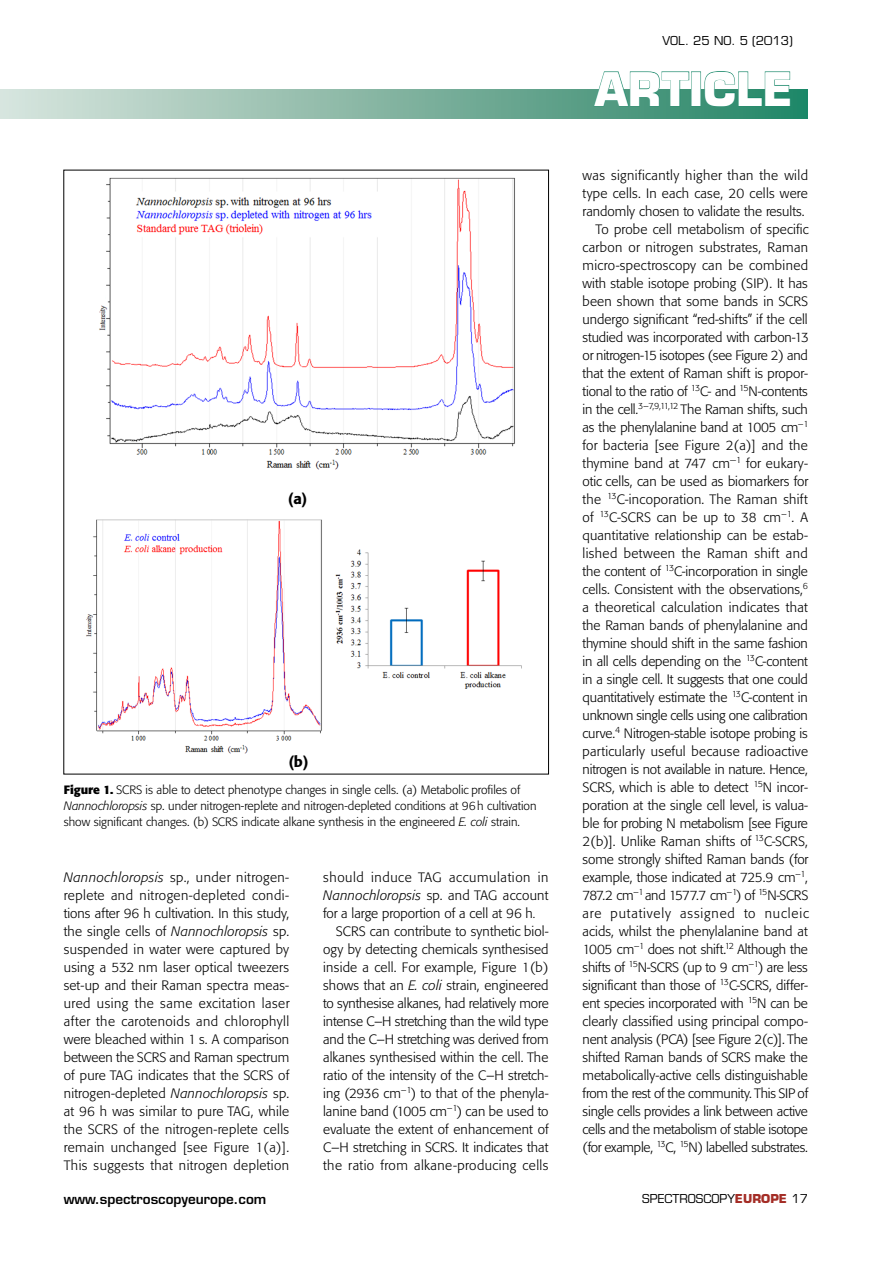
<style>
.page{position:relative;width:893px;height:1263px;background:#fff}
.page>*{position:absolute;margin:0;border:0;box-sizing:border-box;transform-origin:0 0}
.t1{font:700 45px "Eurostile";color:#fff}
.t2{font:500 15px "Formata BQ";color:#000}
.t3{font:300 13.5px/18px "Formata BQ";color:#000;text-align:justify}
.t4{font:300 13.5px "Formata BQ";letter-spacing:.02em;color:#000}
.t5{font:300 13.5px "Formata BQ";letter-spacing:.03em;color:#000}
.t6{font:300 13.5px "Formata BQ";letter-spacing:.025em;color:#000}
.t7{font:300 13.5px "Formata BQ";letter-spacing:-.02em;color:#000}
.t8{font:300 13.5px "Formata BQ";letter-spacing:.065em;color:#000}
.t9{font:300 13.5px "Formata BQ";letter-spacing:.045em;color:#000}
.t10{font:600 13.5px "Eurostile";color:#000}
.t11{font:300 12px/15.8px "Formata BQ";color:#000}
.t12{font:12px "Eurostile";color:#000}
.s1{font-weight:700}
.s2{font-style:italic}
.s3{font-size:12px}
.s4{font-weight:700;color:#a42d26}
</style>
<div class="page">
<div style="left:0;top:89px;width:808px;height:29px;background:linear-gradient(to right,#dae4dc,#248465)"></div>
<svg style="left:593px;top:71px;width:96px;height:35px"></svg>
<div style="left:691px;top:72px;width:10px;height:34px;border:1px solid #168768"></div>
<svg style="left:704px;top:71px;width:87px;height:36px"></svg>
<img style="left:86px;top:177px;width:436px;height:577px">
<div style="left:285px;top:486px;width:25px;height:29px;background:#fff"></div>
<p class="t2" style="left:288px;top:489px;width:21px">(a)</p>
<p class="t2" style="left:289px;top:752px;width:21px">(b)</p>
<p class="t11" style="left:64px;top:782px;width:474px"><span class="s1">Figure 1.</span> SCRS is able to detect phenotype changes in single cells. (a) Metabolic profiles of<br><span class="s2">Nannochloropsis</span> sp. under nitrogen-replete and nitrogen-depleted conditions at 96h cultivation show significant changes. (b) SCRS indicate alkane synthesis in the engineered <span class="s2">E. coli</span> strain.</p>
<p class="t3" style="left:64px;top:868px;width:227px"><span class="s2">Nannochloropsis</span> sp., under nitrogen&shy;replete and nitrogen-depleted condi&shy;tions after 96 h cultivation. In this study, the single cells of <span class="s2">Nannochloropsis</span> sp. suspended in water were captured by using a 532 nm laser optical tweezers set-up and their Raman spectra meas&shy;ured using the same excitation laser after the carotenoids and chlorophyll were bleached within 1 s. A comparison between the SCRS and Raman spectrum of pure TAG indicates that the SCRS of nitrogen-depleted <span class="s2">Nannochloropsis</span> sp. at 96 h was similar to pure TAG, while the SCRS of the nitrogen-replete cells remain unchanged [see Figure 1(a)].<br>This suggests that nitrogen depletion</p>
<p class="t9" style="left:323px;top:869px;width:227px">should induce TAG accumulation in</p>
<p class="t4" style="left:323px;top:887px;width:227px"><span class="s2">Nannochloropsis</span> sp. and TAG account</p>
<p class="t3" style="left:323px;top:904px;width:214px">for a large proportion of a cell at 96 h<span class="s3">.</span></p>
<p class="t3" style="left:336px;top:922px;width:214px">SCRS can contribute to synthetic biol-</p>
<p class="t3" style="left:323px;top:940px;width:227px">ogy by detecting chemicals synthesised</p>
<p class="t4" style="left:323px;top:959px;width:227px">inside a cell. For example, Figure 1(b)</p>
<p class="t3" style="left:323px;top:976px;width:227px">shows that an <span class="s2">E. coli</span> strain, engineered</p>
<p class="t3" style="left:323px;top:994px;width:227px">to synthesise alkanes, had relatively more</p>
<p class="t3" style="left:323px;top:1012px;width:227px">intense C–H stretching than the wild type</p>
<p class="t3" style="left:323px;top:1030px;width:227px">and the C–H stretching was derived from</p>
<p class="t3" style="left:323px;top:1048px;width:227px">alkanes synthesised within the cell. The</p>
<p class="t3" style="left:323px;top:1066px;width:227px">ratio of the intensity of the C–H stretch-</p>
<p class="t3" style="left:323px;top:1084px;width:227px">ing (2936 cm<sup>–1</sup>) to that of the phenyla-</p>
<p class="t3" style="left:323px;top:1102px;width:227px">lanine band (1005 cm<sup>–1</sup>) can be used to</p>
<p class="t3" style="left:323px;top:1120px;width:227px">evaluate the extent of enhancement of</p>
<p class="t3" style="left:323px;top:1138px;width:227px">C–H stretching in SCRS. It indicates that</p>
<p class="t5" style="left:323px;top:1157px;width:227px">the ratio from alkane-producing cells</p>
<p class="t10" style="left:64px;top:1190px;width:204px">www.spectroscopyeurope.com</p>
<p class="t12" style="left:662px;top:33px;width:132px">VOL. 25 NO. 5 (2013)</p>
<h1 class="t1" style="left:595px;top:61px;width:200px">ARTICLE</h1>
<p class="t5" style="left:583px;top:167px;width:227px">was significantly higher than the wild</p>
<p class="t3" style="left:583px;top:184px;width:227px">type cells. In each case, 20 cells were</p>
<p class="t3" style="left:583px;top:202px;width:223px">randomly chosen to validate the results.</p>
<p class="t3" style="left:595px;top:220px;width:215px">To probe cell metabolism of specific</p>
<p class="t6" style="left:583px;top:239px;width:227px">carbon or nitrogen substrates, Raman</p>
<p class="t6" style="left:583px;top:257px;width:227px">micro-spectroscopy can be combined</p>
<p class="t3" style="left:583px;top:274px;width:227px">with stable isotope probing (SIP). It has</p>
<p class="t3" style="left:583px;top:292px;width:227px">been shown that some bands in SCRS</p>
<p class="t3" style="left:583px;top:310px;width:227px">undergo significant “red-shifts” if the cell</p>
<p class="t3" style="left:583px;top:328px;width:228px">studied was incorporated with carbon-13</p>
<p class="t3" style="left:583px;top:346px;width:227px">or nitrogen-15 isotopes (see Figure 2) and</p>
<p class="t3" style="left:583px;top:364px;width:227px">that the extent of Raman shift is propor-</p>
<p class="t3" style="left:583px;top:382px;width:227px">tional to the ratio of <sup>13</sup>C- and <sup>15</sup>N-contents</p>
<p class="t3" style="left:583px;top:400px;width:227px">in the cell.<sup>3–7,9,11,12</sup> The Raman shifts, such</p>
<p class="t3" style="left:583px;top:418px;width:228px">as the phenylalanine band at 1005 cm<sup>–1</sup></p>
<p class="t4" style="left:583px;top:437px;width:227px">for bacteria [see Figure 2(a)] and the</p>
<p class="t3" style="left:583px;top:454px;width:227px">thymine band at 747 cm<sup>−1</sup> for eukary-</p>
<p class="t3" style="left:583px;top:472px;width:227px">otic cells, can be used as biomarkers for</p>
<p class="t4" style="left:583px;top:491px;width:227px">the <sup>13</sup>C-incoporation. The Raman shift</p>
<p class="t4" style="left:583px;top:509px;width:227px">of <sup>13</sup>C-SCRS can be up to 38 cm<sup>–1</sup>. A</p>
<p class="t3" style="left:583px;top:526px;width:227px">quantitative relationship can be estab-</p>
<p class="t5" style="left:583px;top:545px;width:227px">lished between the Raman shift and</p>
<p class="t3" style="left:583px;top:562px;width:227px">the content of <sup>13</sup>C-incorporation in single</p>
<p class="t3" style="left:583px;top:580px;width:227px">cells. Consistent with the observations,<sup>6</sup></p>
<p class="t4" style="left:583px;top:599px;width:227px">a theoretical calculation indicates that</p>
<p class="t3" style="left:583px;top:616px;width:227px">the Raman bands of phenylalanine and</p>
<p class="t3" style="left:583px;top:634px;width:227px">thymine should shift in the same fashion</p>
<p class="t3" style="left:583px;top:652px;width:227px">in all cells depending on the <sup>13</sup>C-content</p>
<p class="t3" style="left:583px;top:670px;width:227px">in a single cell. It suggests that one could</p>
<p class="t3" style="left:583px;top:688px;width:227px">quantitatively estimate the <sup>13</sup>C-content in</p>
<p class="t3" style="left:583px;top:706px;width:227px">unknown single cells using one calibration</p>
<p class="t3" style="left:583px;top:724px;width:227px">curve.<sup>4</sup> Nitrogen-stable isotope probing is</p>
<p class="t4" style="left:583px;top:743px;width:227px">particularly useful because radioactive</p>
<p class="t3" style="left:583px;top:760px;width:227px">nitrogen is not available in nature. Hence,</p>
<p class="t3" style="left:583px;top:778px;width:227px">SCRS, which is able to detect <sup>15</sup>N incor-</p>
<p class="t3" style="left:583px;top:796px;width:227px">poration at the single cell level, is valua-</p>
<p class="t3" style="left:583px;top:814px;width:227px">ble for probing N metabolism [see Figure</p>
<p class="t3" style="left:583px;top:832px;width:227px">2(b)]. Unlike Raman shifts of <sup>13</sup>C-SCRS,</p>
<p class="t3" style="left:583px;top:850px;width:228px">some strongly shifted Raman bands (for</p>
<p class="t3" style="left:583px;top:868px;width:227px">example, those indicated at 725.9 cm<sup>–1</sup>,</p>
<p class="t7" style="left:583px;top:887px;width:227px">787.2 cm<sup>–1</sup> and 1577.7 cm<sup>–1</sup>) of <sup>15</sup>N-SCRS</p>
<p class="t8" style="left:583px;top:905px;width:228px">are putatively assigned to nucleic</p>
<p class="t3" style="left:583px;top:922px;width:227px">acids, whilst the phenylalanine band at</p>
<p class="t3" style="left:583px;top:940px;width:227px">1005 cm<sup>–1</sup> does not shift.<sup>12</sup> Although the</p>
<p class="t3" style="left:583px;top:958px;width:227px">shifts of <sup>15</sup>N-SCRS (up to 9 cm<sup>–1</sup>) are less</p>
<p class="t3" style="left:583px;top:976px;width:227px">significant than those of <sup>13</sup>C-SCRS, differ-</p>
<p class="t3" style="left:583px;top:994px;width:227px">ent species incorporated with <sup>15</sup>N can be</p>
<p class="t3" style="left:583px;top:1012px;width:227px">clearly classified using principal compo-</p>
<p class="t3" style="left:583px;top:1030px;width:227px">nent analysis (PCA) [see Figure 2(c)]. The</p>
<p class="t3" style="left:583px;top:1048px;width:227px">shifted Raman bands of SCRS make the</p>
<p class="t3" style="left:583px;top:1066px;width:227px">metabolically-active cells distinguishable</p>
<p class="t3" style="left:583px;top:1084px;width:227px">from the rest of the community. This SIP of</p>
<p class="t3" style="left:583px;top:1102px;width:227px">single cells provides a link between active</p>
<p class="t3" style="left:583px;top:1120px;width:227px">cells and the metabolism of stable isotope</p>
<p class="t3" style="left:583px;top:1138px;width:227px">(for example, <sup>13</sup>C, <sup>15</sup>N) labelled substrates.</p>
<p class="t12" style="left:642px;top:1191px;width:167px">SPECTROSCOPY<span class="s4">EUROPE</span> 17</p>
</div>
